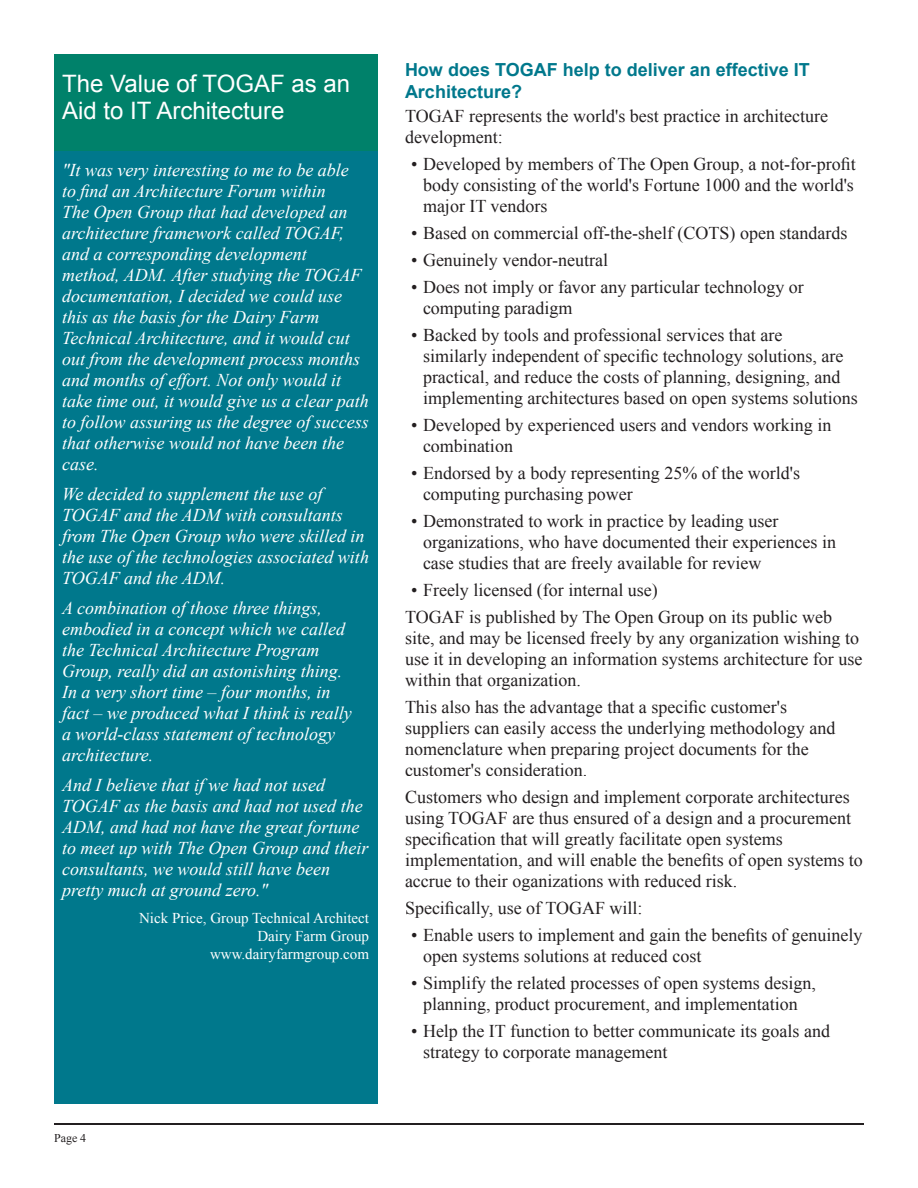
<style>
.page{position:relative;width:918px;height:1188px;background:#fff}
.page>*{position:absolute;margin:0;border:0;box-sizing:border-box;transform-origin:0 0}
.t1{font:24px/27px "Arial";color:#fff}
.t2{font:18px/21px "Times New Roman";color:#231f20}
.t3{font:italic 18px/21px "Times New Roman";color:#fff}
.t4{font:700 18px/21.6px "Arial";color:#00788c}
.t5{font:15px/18px "Times New Roman";color:#fff;text-align:right}
.t6{font:12px "Times New Roman";color:#231f20}
</style>
<div class="page">
<div style="left:54px;top:54px;width:324px;height:97px;background:#00816a"></div>
<hr style="left:54px;top:1124px;width:810px;height:1px;background:#231f20">
<div style="left:54px;top:151px;width:324px;height:952px;background:#00788c"></div>
<h1 class="t1" style="left:62px;top:71px;width:290px">The Value of TOGAF as an<br>Aid to IT Architecture</h1>
<p class="t4" style="left:405px;top:60px;width:406px">How does TOGAF help to deliver an effective IT<br>Architecture?</p>
<p class="t2" style="left:405px;top:105px;width:425px">TOGAF represents the world's best practice in architecture development:</p>
<p class="t2" style="left:423px;top:153px;width:434px;text-align:justify;text-indent:-12px">• Developed by members of The Open Group, a not-for-profit body consisting of the world's Fortune 1000 and the world's major IT vendors</p>
<p class="t2" style="left:411px;top:222px;width:438px">• Based on commercial off-the-shelf (COTS) open standards</p>
<p class="t2" style="left:411px;top:249px;width:199px">• Genuinely vendor-neutral</p>
<p class="t2" style="left:423px;top:276px;width:382px;text-indent:-12px">• Does not imply or favor any particular technology or computing paradigm</p>
<p class="t2" style="left:423px;top:324px;width:436px;text-indent:-12px">• Backed by tools and professional services that are<br>similarly independent of specific technology solutions, are practical, and reduce the costs of planning, designing, and implementing architectures based on open systems solutions</p>
<p class="t2" style="left:423px;top:414px;width:410px;text-indent:-12px">• Developed by experienced users and vendors working in combination</p>
<p class="t2" style="left:423px;top:462px;width:379px;text-indent:-12px">• Endorsed by a body representing 25% of the world's computing purchasing power</p>
<p class="t2" style="left:423px;top:510px;width:415px;text-indent:-12px">• Demonstrated to work in practice by leading user organizations, who have documented their experiences in case studies that are freely available for review</p>
<p class="t2" style="left:405px;top:576px;width:429px;line-height:27px;text-indent:6px">• Freely licensed (for internal use)<br>TOGAF is published by The Open Group on its public web</p>
<p class="t2" style="left:405px;top:627px;width:459px">site, and may be licensed freely by any organization wishing to use it in developing an information systems architecture for use within that organization.</p>
<p class="t2" style="left:405px;top:696px;width:432px">This also has the advantage that a specific customer's suppliers can easily access the underlying methodology and nomenclature when preparing project documents for the customer's consideration.</p>
<p class="t2" style="left:405px;top:786px;width:459px">Customers who design and implement corporate architectures using TOGAF are thus ensured of a design and a procurement specification that will greatly facilitate open systems implementation, and will enable the benefits of open systems to accrue to their oganizations with reduced risk.</p>
<p class="t2" style="left:405px;top:897px;width:239px">Specifically, use of TOGAF will:</p>
<p class="t2" style="left:423px;top:924px;width:441px;text-indent:-12px">• Enable users to implement and gain the benefits of genuinely open systems solutions at reduced cost</p>
<p class="t2" style="left:411px;top:972px;width:406px;text-align:center">• Simplify the related processes of open systems design, planning, product procurement, and implementation</p>
<p class="t2" style="left:423px;top:1020px;width:409px;text-indent:-12px">• Help the IT function to better communicate its goals and strategy to corporate management</p>
<p class="t3" style="left:62px;top:159px;width:308px">"It was very interesting to me to be able<br>to find an Architecture Forum within<br>The Open Group that had developed an architecture framework called TOGAF, and a corresponding development<br>method, ADM. After studying the TOGAF documentation, I decided we could use this as the basis for the Dairy Farm Technical Architecture, and it would cut out from the development process months and months of effort. Not only would it take time out, it would give us a clear path to follow assuring us the degree of success that otherwise would not have been the case.</p>
<p class="t3" style="left:62px;top:483px;width:308px">We decided to supplement the use of TOGAF and the ADM with consultants from The Open Group who were skilled in the use of the technologies associated with TOGAF and the ADM.</p>
<p class="t3" style="left:62px;top:597px;width:291px">A combination of those three things, embodied in a concept which we called the Technical Architecture Program Group, really did an astonishing thing.<br>In a very short time – four months, in fact – we produced what I think is really a world-class statement of technology architecture.</p>
<p class="t3" style="left:62px;top:774px;width:308px">And I believe that if we had not used TOGAF as the basis and had not used the ADM, and had not have the great fortune to meet up with The Open Group and their consultants, we would still have been pretty much at ground zero."</p>
<p class="t5" style="left:139px;top:908px;width:231px">Nick Price, Group Technical Architect<br>Dairy Farm Group www.dairyfarmgroup.com</p>
<p class="t6" style="left:54px;top:1130px;width:34px">Page 4</p>
</div>
